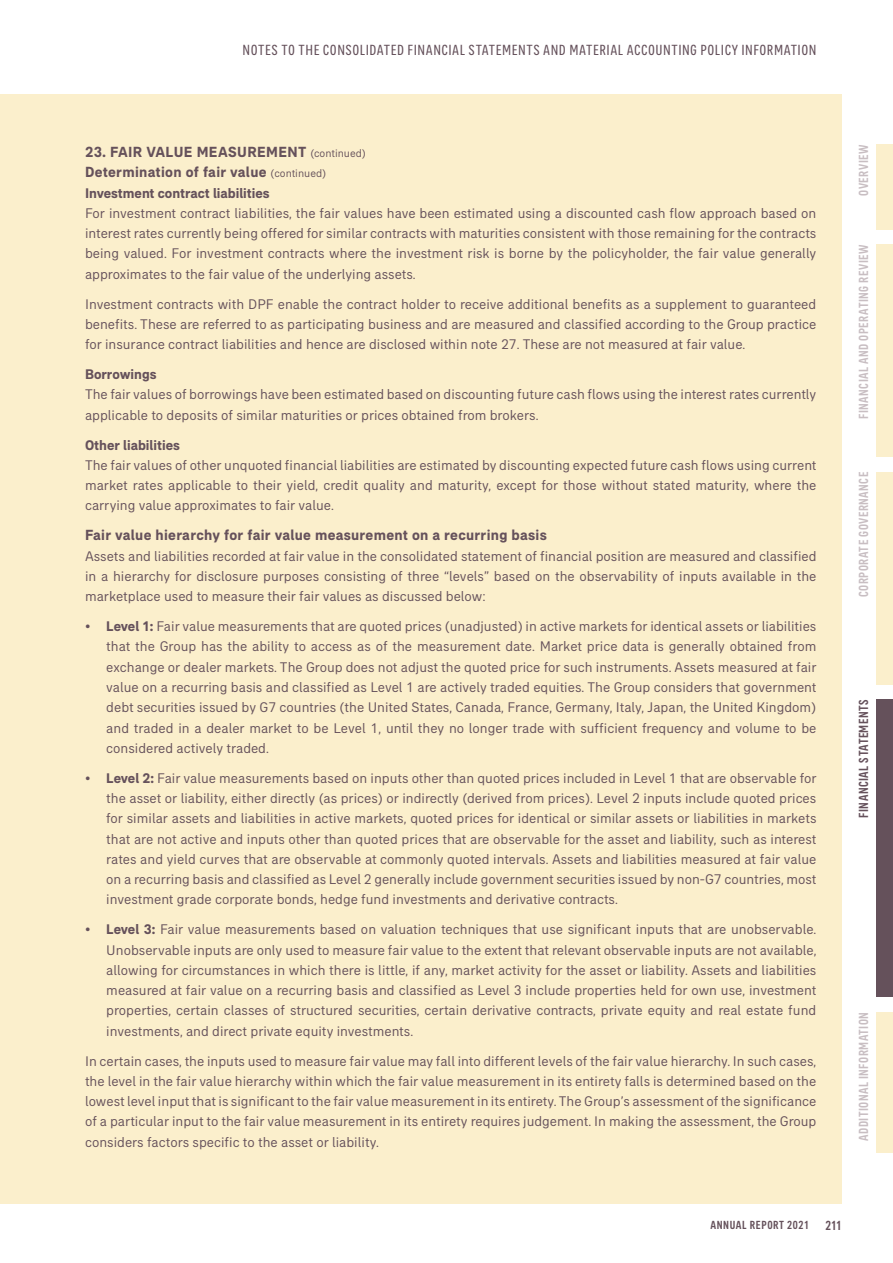
<style>
.page{position:relative;width:893px;height:1263px;background:#fff}
.page>*{position:absolute;margin:0;border:0;box-sizing:border-box;transform-origin:0 0}
.t1{font:700 15px/20.2px "AIA Everest";letter-spacing:.02em;color:#65515b}
.t2{font:condensed 15px "AIA Everest";letter-spacing:.035em;color:#65515b}
.t3{font:14.25px/20.2px "AIA Everest";color:#65515b;text-align:justify}
.t4{font:700 14.25px "AIA Everest";color:#65515b}
.t5{font:500 condensed 13.5px "AIA Everest";letter-spacing:.035em;color:#c8bec2}
.t6{font:500 condensed 13.5px "AIA Everest";letter-spacing:.035em;color:#65515b}
.t7{font:500 condensed 12px "AIA Everest";letter-spacing:.05em;color:#65515b}
.s1{font-weight:400;font-size:11.25px}
.s2{font-weight:700}
</style>
<div class="page">
<div style="left:0;top:94px;width:842px;height:1109px;background:#fbefcc"></div>
<div style="left:876px;top:145px;width:17px;height:85px;background:#fbefcc"></div>
<div style="left:876px;top:244px;width:17px;height:213px;background:#fbefcc"></div>
<div style="left:876px;top:472px;width:17px;height:213px;background:#fbefcc"></div>
<div style="left:876px;top:699px;width:17px;height:298px;background:#65515b"></div>
<div style="left:876px;top:1012px;width:17px;height:140px;background:#fbefcc"></div>
<p class="t2" style="left:243px;top:42px;width:575px">NOTES TO THE CONSOLIDATED FINANCIAL STATEMENTS AND MATERIAL ACCOUNTING POLICY INFORMATION</p>
<p class="t1" style="left:85px;top:142px;width:282px">23. FAIR VALUE MEASUREMENT <span class="s1">(continued)<br></span>Determination of fair value <span class="s1">(continued)</span></p>
<p class="t4" style="left:85px;top:184px;width:186px">Investment contract liabilities</p>
<p class="t3" style="left:85px;top:203px;width:733px">For investment contract liabilities, the fair values have been estimated using a discounted cash flow approach based on interest rates currently being offered for similar contracts with maturities consistent with those remaining for the contracts being valued. For investment contracts where the investment risk is borne by the policyholder, the fair value generally approximates to the fair value of the underlying assets.</p>
<p class="t3" style="left:85px;top:293px;width:733px">Investment contracts with DPF enable the contract holder to receive additional benefits as a supplement to guaranteed benefits. These are referred to as participating business and are measured and classified according to the Group practice for insurance contract liabilities and hence are disclosed within note 27. These are not measured at fair value.</p>
<p class="t4" style="left:85px;top:366px;width:73px">Borrowings</p>
<p class="t3" style="left:85px;top:384px;width:733px">The fair values of borrowings have been estimated based on discounting future cash flows using the interest rates currently applicable to deposits of similar maturities or prices obtained from brokers.</p>
<p class="t4" style="left:85px;top:436px;width:96px">Other liabilities</p>
<p class="t3" style="left:85px;top:455px;width:733px">The fair values of other unquoted financial liabilities are estimated by discounting expected future cash flows using current market rates applicable to their yield, credit quality and maturity, except for those without stated maturity, where the carrying value approximates to fair value.</p>
<p class="t1" style="left:85px;top:525px;width:463px">Fair value hierarchy for fair value measurement on a recurring basis</p>
<p class="t3" style="left:85px;top:545px;width:733px">Assets and liabilities recorded at fair value in the consolidated statement of financial position are measured and classified in a hierarchy for disclosure purposes consisting of three “levels” based on the observability of inputs available in the marketplace used to measure their fair values as discussed below:</p>
<p class="t3" style="left:106px;top:616px;width:712px;text-indent:-21px">• <span class="s2">Level 1:</span> Fair value measurements that are quoted prices (unadjusted) in active markets for identical assets or liabilities that the Group has the ability to access as of the measurement date. Market price data is generally obtained from exchange or dealer markets. The Group does not adjust the quoted price for such instruments. Assets measured at fair value on a recurring basis and classified as Level 1 are actively traded equities. The Group considers that government debt securities issued by G7 countries (the United States, Canada, France, Germany, Italy, Japan, the United Kingdom) and traded in a dealer market to be Level 1, until they no longer trade with sufficient frequency and volume to be considered actively traded.</p>
<p class="t3" style="left:106px;top:767px;width:712px;text-indent:-21px">• <span class="s2">Level 2:</span> Fair value measurements based on inputs other than quoted prices included in Level 1 that are observable for the asset or liability, either directly (as prices) or indirectly (derived from prices). Level 2 inputs include quoted prices for similar assets and liabilities in active markets, quoted prices for identical or similar assets or liabilities in markets that are not active and inputs other than quoted prices that are observable for the asset and liability, such as interest rates and yield curves that are observable at commonly quoted intervals. Assets and liabilities measured at fair value on a recurring basis and classified as Level 2 generally include government securities issued by non-G7 countries, most investment grade corporate bonds, hedge fund investments and derivative contracts.</p>
<p class="t3" style="left:106px;top:919px;width:712px;text-indent:-21px">• <span class="s2">Level 3:</span> Fair value measurements based on valuation techniques that use significant inputs that are unobservable.<br>Unobservable inputs are only used to measure fair value to the extent that relevant observable inputs are not available, allowing for circumstances in which there is little, if any, market activity for the asset or liability. Assets and liabilities measured at fair value on a recurring basis and classified as Level 3 include properties held for own use, investment properties, certain classes of structured securities, certain derivative contracts, private equity and real estate fund investments, and direct private equity investments.</p>
<p class="t3" style="left:85px;top:1050px;width:733px">In certain cases, the inputs used to measure fair value may fall into different levels of the fair value hierarchy. In such cases, the level in the fair value hierarchy within which the fair value measurement in its entirety falls is determined based on the lowest level input that is significant to the fair value measurement in its entirety. The Group’s assessment of the significance of a particular input to the fair value measurement in its entirety requires judgement. In making the assessment, the Group considers factors specific to the asset or liability.</p>
<p class="t5" style="left:856px;top:196px;width:53px;rotate:-90deg">OVERVIEW</p>
<p class="t5" style="left:856px;top:419px;width:176px;rotate:-90deg">FINANCIAL AND OPERATING REVIEW</p>
<p class="t5" style="left:856px;top:597px;width:127px;rotate:-90deg">CORPORATE GOVERNANCE</p>
<p class="t6" style="left:856px;top:818px;width:120px;rotate:-90deg">FINANCIAL STATEMENTS</p>
<p class="t5" style="left:856px;top:1141px;width:130px;rotate:-90deg">ADDITIONAL INFORMATION</p>
<p class="t7" style="left:710px;top:1218px;width:100px">ANNUAL REPORT 2021</p>
<p class="t6" style="left:825px;top:1217px;width:18px">211</p>
</div>
